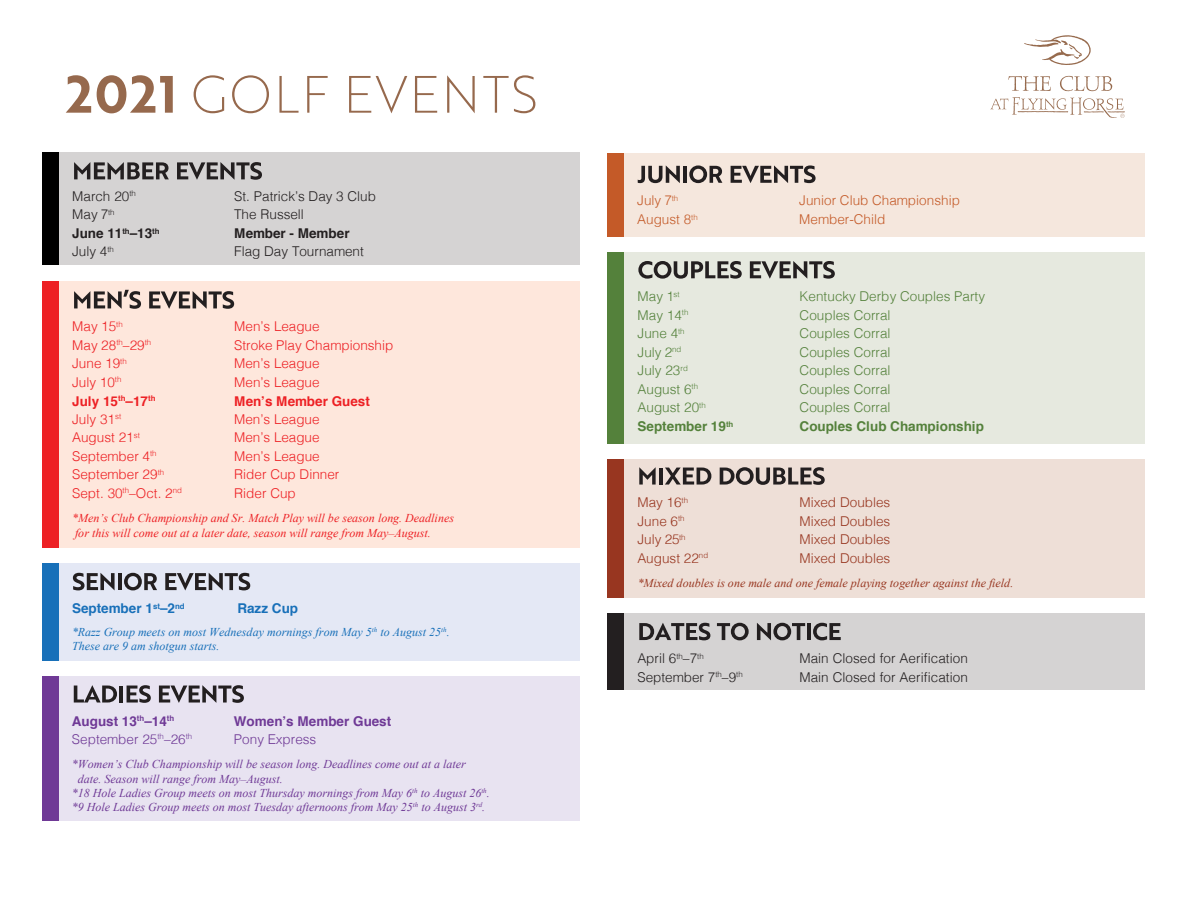
<style>
.page{position:relative;width:1188px;height:918px;background:#fff}
.page>*{position:absolute;margin:0;border:0;box-sizing:border-box;transform-origin:0 0}
.t1{font:300 13.5px "Helvetica";color:#ed2024}
.t2{font:300 13.5px "Helvetica";color:#54813b}
.t3{font:300 13.5px "Helvetica";letter-spacing:.005em;color:#231f20}
.t4{font:300 13.5px "Helvetica";color:#983620}
.t5{font:300 13.5px "Helvetica";color:#c45a28}
.t6{font:700 13.5px "Helvetica";color:#54813b}
.t7{font:700 13.5px "Helvetica";color:#6f3996}
.t8{font:700 13.5px "Helvetica";color:#ed2024}
.t9{font:300 13.5px "Helvetica";color:#6f3996}
.t10{font:700 13.5px "Helvetica";color:#231f20}
.t11{font:700 13.5px "Helvetica";color:#1870b9}
.t12{font:italic 12px "Times New Roman";color:#6f3996}
.t13{font:italic 12px/14.4px "Times New Roman";color:#ed2024}
.t14{font:italic 12px/14.4px "Times New Roman";color:#1870b9}
.t15{font:italic 12px "Times New Roman";color:#983620}
</style>
<div class="page">
<div style="left:42px;top:152px;width:538px;height:113px;background:#000"></div>
<div style="left:59px;top:152px;width:521px;height:113px;background:#d5d3d3"></div>
<svg style="left:74px;top:162px;width:95px;height:17px"></svg>
<svg style="left:177px;top:162px;width:85px;height:18px"></svg>
<div style="left:42px;top:281px;width:538px;height:267px;background:#ed2024"></div>
<div style="left:59px;top:281px;width:521px;height:267px;background:#fee7dc"></div>
<svg style="left:74px;top:290px;width:67px;height:19px"></svg>
<svg style="left:149px;top:291px;width:85px;height:18px"></svg>
<div style="left:42px;top:563px;width:538px;height:98px;background:#1870b9"></div>
<div style="left:59px;top:563px;width:521px;height:98px;background:#e4e8f5"></div>
<svg style="left:73px;top:573px;width:42px;height:17px"></svg>
<hr style="left:118px;top:573px;width:4px;height:17px;background:#231f20">
<svg style="left:124px;top:573px;width:33px;height:17px"></svg>
<svg style="left:165px;top:573px;width:85px;height:17px"></svg>
<div style="left:42px;top:677px;width:538px;height:144px;background:#6f3996"></div>
<div style="left:59px;top:677px;width:521px;height:144px;background:#e8e3f1"></div>
<svg style="left:74px;top:685px;width:43px;height:18px"></svg>
<hr style="left:119px;top:686px;width:4px;height:17px;background:#231f20">
<svg style="left:127px;top:685px;width:24px;height:18px"></svg>
<svg style="left:159px;top:685px;width:85px;height:18px"></svg>
<div style="left:608px;top:153px;width:537px;height:83px;background:#c45a28"></div>
<div style="left:624px;top:153px;width:521px;height:83px;background:#f5e7dd"></div>
<svg style="left:638px;top:166px;width:42px;height:17px"></svg>
<hr style="left:683px;top:166px;width:4px;height:17px;background:#231f20">
<svg style="left:689px;top:165px;width:33px;height:18px"></svg>
<svg style="left:731px;top:165px;width:85px;height:18px"></svg>
<div style="left:608px;top:252px;width:537px;height:191px;background:#54813b"></div>
<div style="left:624px;top:252px;width:521px;height:191px;background:#e6e9df"></div>
<svg style="left:638px;top:261px;width:104px;height:18px"></svg>
<svg style="left:750px;top:261px;width:85px;height:18px"></svg>
<div style="left:607px;top:460px;width:538px;height:138px;background:#983620"></div>
<div style="left:624px;top:460px;width:521px;height:138px;background:#eedfd7"></div>
<svg style="left:639px;top:467px;width:17px;height:18px"></svg>
<hr style="left:659px;top:468px;width:4px;height:17px;background:#231f20">
<svg style="left:665px;top:468px;width:46px;height:17px"></svg>
<svg style="left:720px;top:467px;width:105px;height:18px"></svg>
<div style="left:607px;top:613px;width:538px;height:77px;background:#231f20"></div>
<div style="left:624px;top:613px;width:521px;height:77px;background:#d5d3d3"></div>
<svg style="left:639px;top:623px;width:71px;height:17px"></svg>
<svg style="left:717px;top:623px;width:32px;height:17px"></svg>
<svg style="left:757px;top:623px;width:48px;height:17px"></svg>
<hr style="left:807px;top:623px;width:4px;height:17px;background:#231f20">
<svg style="left:813px;top:623px;width:28px;height:17px"></svg>
<svg style="left:1008px;top:76px;width:43px;height:15px"></svg>
<svg style="left:1060px;top:76px;width:52px;height:15px"></svg>
<svg style="left:1024px;top:35px;width:67px;height:30px"></svg>
<svg style="left:990px;top:97px;width:135px;height:21px"></svg>
<svg style="left:66px;top:75px;width:25px;height:38px"></svg>
<svg style="left:97px;top:75px;width:76px;height:38px"></svg>
<svg style="left:194px;top:75px;width:30px;height:38px"></svg>
<svg style="left:232px;top:75px;width:37px;height:38px"></svg>
<svg style="left:279px;top:76px;width:20px;height:37px"></svg>
<svg style="left:307px;top:76px;width:21px;height:37px"></svg>
<svg style="left:349px;top:76px;width:58px;height:37px"></svg>
<svg style="left:415px;top:76px;width:22px;height:37px"></svg>
<svg style="left:447px;top:75px;width:28px;height:38px"></svg>
<svg style="left:483px;top:75px;width:52px;height:38px"></svg>
<p class="t3" style="left:72px;top:184px;width:65px">March 20<sup>th</sup></p>
<p class="t3" style="left:234px;top:184px;width:143px">St. Patrick’s Day 3 Club</p>
<p class="t3" style="left:72px;top:203px;width:44px">May 7<sup>th</sup></p>
<p class="t3" style="left:234px;top:203px;width:71px">The Russell</p>
<p class="t10" style="left:72px;top:222px;width:89px">June 11<sup>th</sup>–13<sup>th</sup></p>
<p class="t10" style="left:234px;top:222px;width:117px">Member - Member</p>
<p class="t3" style="left:72px;top:240px;width:43px">July 4<sup>th</sup></p>
<p class="t3" style="left:234px;top:240px;width:131px">Flag Day Tournament</p>
<p class="t1" style="left:72px;top:315px;width:52px">May 15<sup>th</sup></p>
<p class="t1" style="left:234px;top:315px;width:87px">Men’s League</p>
<p class="t1" style="left:72px;top:333px;width:81px">May 28<sup>th</sup>–29<sup>th</sup></p>
<p class="t1" style="left:234px;top:333px;width:161px">Stroke Play Championship</p>
<p class="t1" style="left:72px;top:352px;width:56px">June 19<sup>th</sup></p>
<p class="t1" style="left:234px;top:352px;width:87px">Men’s League</p>
<p class="t1" style="left:72px;top:370px;width:51px">July 10<sup>th</sup></p>
<p class="t1" style="left:234px;top:370px;width:87px">Men’s League</p>
<p class="t8" style="left:72px;top:390px;width:85px">July 15<sup>th</sup>–17<sup>th</sup></p>
<p class="t8" style="left:234px;top:390px;width:137px">Men’s Member Guest</p>
<p class="t1" style="left:72px;top:407px;width:50px">July 31<sup>st</sup></p>
<p class="t1" style="left:234px;top:407px;width:87px">Men’s League</p>
<p class="t1" style="left:72px;top:426px;width:69px">August 21<sup>st</sup></p>
<p class="t1" style="left:234px;top:426px;width:87px">Men’s League</p>
<p class="t1" style="left:72px;top:445px;width:86px">September 4<sup>th</sup></p>
<p class="t1" style="left:234px;top:445px;width:87px">Men’s League</p>
<p class="t1" style="left:72px;top:463px;width:94px">September 29<sup>th</sup></p>
<p class="t1" style="left:234px;top:463px;width:107px">Rider Cup Dinner</p>
<p class="t1" style="left:72px;top:481px;width:111px">Sept. 30<sup>th</sup>–Oct. 2<sup>nd</sup></p>
<p class="t1" style="left:234px;top:481px;width:63px">Rider Cup</p>
<p class="t13" style="left:72px;top:511px;width:383px">*Men’s Club Championship and Sr. Match Play will be season long. Deadlines for this will come out at a later date, season will range from May–August.</p>
<p class="t11" style="left:72px;top:597px;width:114px">September 1<sup>st</sup>–2<sup>nd</sup></p>
<p class="t11" style="left:237px;top:597px;width:62px">Razz Cup</p>
<p class="t14" style="left:72px;top:624px;width:379px">*Razz Group meets on most Wednesday mornings from May 5<sup>th</sup> to August 25<sup>th</sup>.<br>These are 9 am shotgun starts.</p>
<p class="t7" style="left:72px;top:710px;width:104px">August 13<sup>th</sup>–14<sup>th</sup></p>
<p class="t7" style="left:234px;top:710px;width:159px">Women’s Member Guest</p>
<p class="t9" style="left:72px;top:728px;width:122px">September 25<sup>th</sup>–26<sup>th</sup></p>
<p class="t9" style="left:234px;top:728px;width:84px">Pony Express</p>
<p class="t12" style="left:72px;top:756px;width:395px">*Women’s Club Championship will be season long. Deadlines come out at a later</p>
<p class="t12" style="left:78px;top:770px;width:206px">date. Season will range from May–August.</p>
<p class="t12" style="left:72px;top:785px;width:419px">*18 Hole Ladies Group meets on most Thursday mornings from May 6<sup>th</sup> to August 26<sup>th</sup>.</p>
<p class="t12" style="left:72px;top:799px;width:415px">*9 Hole Ladies Group meets on most Tuesday afternoons from May 25<sup>th</sup> to August 3<sup>rd</sup>.</p>
<p class="t5" style="left:637px;top:189px;width:42px">July 7<sup>th</sup></p>
<p class="t5" style="left:799px;top:189px;width:162px">Junior Club Championship</p>
<p class="t5" style="left:637px;top:208px;width:62px">August 8<sup>th</sup></p>
<p class="t5" style="left:799px;top:208px;width:88px">Member-Child</p>
<p class="t2" style="left:638px;top:285px;width:43px">May 1<sup>st</sup></p>
<p class="t2" style="left:800px;top:285px;width:187px">Kentucky Derby Couples Party</p>
<p class="t2" style="left:638px;top:303px;width:52px">May 14<sup>th</sup></p>
<p class="t2" style="left:800px;top:303px;width:92px">Couples Corral</p>
<p class="t2" style="left:638px;top:322px;width:49px">June 4<sup>th</sup></p>
<p class="t2" style="left:800px;top:322px;width:92px">Couples Corral</p>
<p class="t2" style="left:638px;top:340px;width:45px">July 2<sup>nd</sup></p>
<p class="t2" style="left:800px;top:340px;width:92px">Couples Corral</p>
<p class="t2" style="left:638px;top:359px;width:52px">July 23<sup>rd</sup></p>
<p class="t2" style="left:800px;top:359px;width:92px">Couples Corral</p>
<p class="t2" style="left:638px;top:377px;width:62px">August 6<sup>th</sup></p>
<p class="t2" style="left:800px;top:377px;width:92px">Couples Corral</p>
<p class="t2" style="left:638px;top:396px;width:70px">August 20<sup>th</sup></p>
<p class="t2" style="left:800px;top:396px;width:92px">Couples Corral</p>
<p class="t6" style="left:638px;top:415px;width:97px">September 19<sup>th</sup></p>
<p class="t6" style="left:800px;top:415px;width:186px">Couples Club Championship</p>
<p class="t4" style="left:637px;top:491px;width:52px">May 16<sup>th</sup></p>
<p class="t4" style="left:799px;top:491px;width:92px">Mixed Doubles</p>
<p class="t4" style="left:637px;top:509px;width:49px">June 6<sup>th</sup></p>
<p class="t4" style="left:799px;top:509px;width:92px">Mixed Doubles</p>
<p class="t4" style="left:637px;top:528px;width:50px">July 25<sup>th</sup></p>
<p class="t4" style="left:799px;top:528px;width:92px">Mixed Doubles</p>
<p class="t4" style="left:637px;top:546px;width:72px">August 22<sup>nd</sup></p>
<p class="t4" style="left:799px;top:547px;width:92px">Mixed Doubles</p>
<p class="t15" style="left:638px;top:575px;width:377px">*Mixed doubles is one male and one female playing together against the field.</p>
<p class="t3" style="left:637px;top:647px;width:68px">April 6<sup>th</sup>–7<sup>th</sup></p>
<p class="t3" style="left:799px;top:647px;width:170px">Main Closed for Aerification</p>
<p class="t3" style="left:637px;top:665px;width:107px">September 7<sup>th</sup>–9<sup>th</sup></p>
<p class="t3" style="left:799px;top:665px;width:170px">Main Closed for Aerification</p>
</div>
